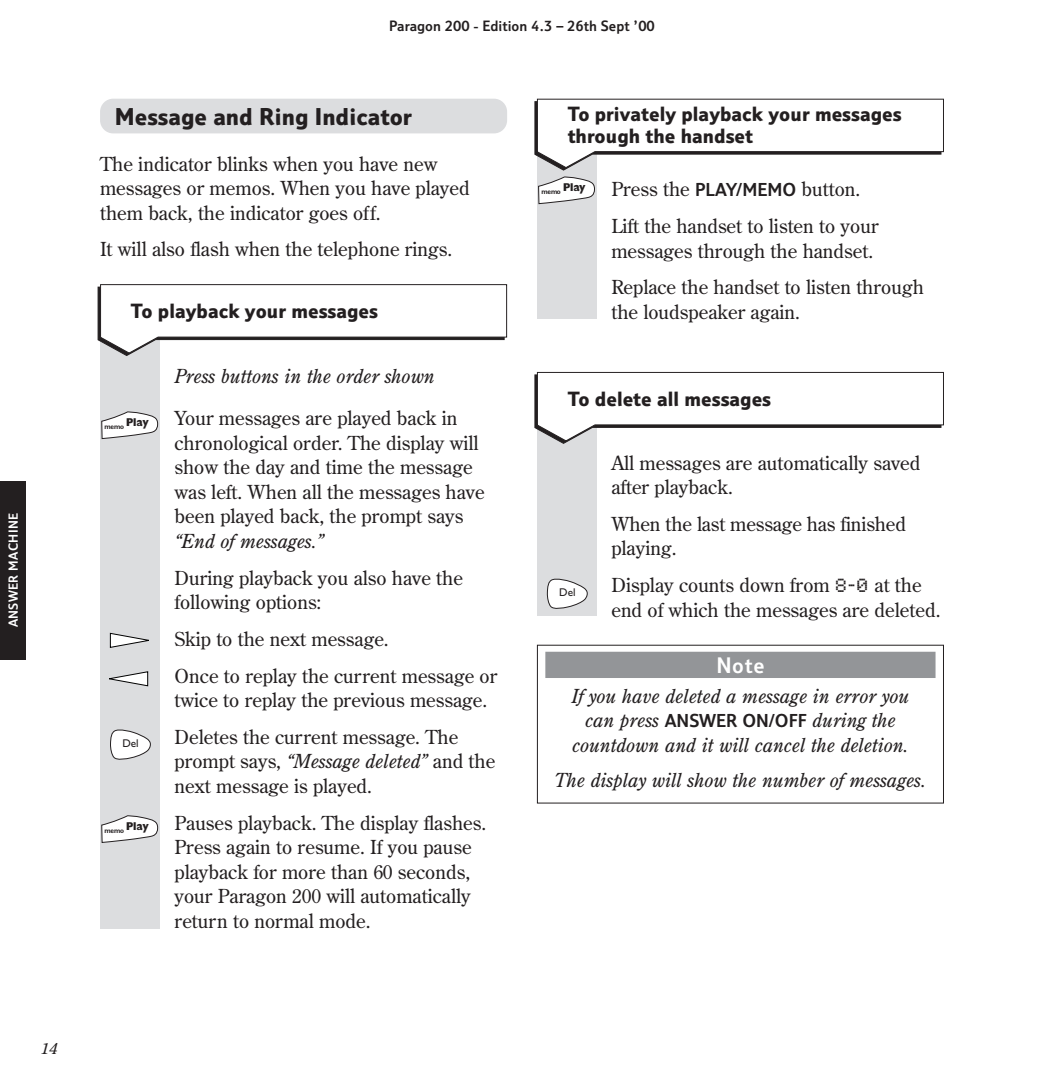
<style>
.page{position:relative;width:1042px;height:1091px;background:#fff}
.page>*{position:absolute;margin:0;border:0;box-sizing:border-box;transform-origin:0 0}
.t1{font:800 22.75px "BT Sans";color:#231f20}
.t2{font:700 21px "BT Sans";color:#fff}
.t3{font:19.25px/24.5px "Century Old Style";color:#231f20}
.t4{font:italic 19.25px/24.5px "Century Old Style";color:#231f20;text-align:center}
.t5{font:800 19.25px/22.8px "BT Sans";color:#231f20}
.t6{font:italic 15.75px "Century Old Style";color:#231f20}
.t7{font:700 14px "BT Sans";color:#231f20}
.t8{font:700 12.25px "BT Sans";letter-spacing:.03em;color:#fff}
.t9{font:11.2px "Gill Sans";color:#231f20}
.t10{font:700 7.35px "Gill Sans";letter-spacing:-.05em;color:#231f20;scale:.88 1}
.s1{font-family:"BT Sans";font-weight:700;font-size:17.5px}
.s2{font-style:italic}
.s3{font-family:"Screen Matrix"}
.s4{font-family:"BT Sans";font-weight:700;font-style:normal;font-size:17.5px}
</style>
<div class="page">
<div style="left:537px;top:405px;width:59px;height:210px;background:#dcdddf"></div>
<svg style="left:534px;top:372px;width:409px;height:72px"></svg>
<div style="left:537px;top:132px;width:59px;height:186px;background:#dcdddf"></div>
<div style="left:100px;top:313px;width:60px;height:615px;background:#dcdddf"></div>
<svg style="left:98px;top:284px;width:409px;height:72px"></svg>
<div style="left:100px;top:99px;width:407px;height:34px;background:#dcdddf;border-radius:13px"></div>
<svg style="left:101px;top:411px;width:57px;height:28px"></svg>
<svg style="left:534px;top:99px;width:409px;height:107px"></svg>
<svg style="left:110px;top:729px;width:41px;height:31px"></svg>
<svg style="left:546px;top:578px;width:41px;height:31px"></svg>
<svg style="left:101px;top:815px;width:57px;height:27px"></svg>
<svg style="left:109px;top:632px;width:40px;height:16px"></svg>
<svg style="left:109px;top:671px;width:39px;height:15px"></svg>
<div style="left:545px;top:651px;width:390px;height:27px;background:#939598"></div>
<div style="left:0;top:481px;width:26px;height:178px;background:#231f20"></div>
<p class="t8" style="left:9px;top:627px;width:116px;rotate:-90deg">ANSWER MACHINE</p>
<p class="t7" style="left:389px;top:20px;width:267px">Paragon 200 - Edition 4.3 – 26th Sept ’00</p>
<p class="t1" style="left:115px;top:108px;width:298px">Message and Ring Indicator</p>
<p class="t3" style="left:100px;top:153px;width:371px">The indicator blinks when you have new messages or memos. When you have played them back, the indicator goes off.</p>
<p class="t3" style="left:100px;top:238px;width:354px">It will also flash when the telephone rings.</p>
<p class="t5" style="left:567px;top:104px;width:335px">To privately playback your messages through the handset</p>
<p class="t3" style="left:611px;top:172px;width:269px;line-height:36.8px">Press the <span class="s1">PLAY/MEMO</span> button.<br>Lift the handset to listen to your</p>
<p class="t3" style="left:611px;top:234px;width:314px;line-height:36.8px">messages through the handset.<br>Replace the handset to listen through</p>
<p class="t10" style="left:541px;top:189px;width:52px">memo <sup>Play</sup></p>
<p class="t5" style="left:131px;top:301px;width:249px">To playback your messages</p>
<p class="t3" style="left:611px;top:301px;width:190px">the loudspeaker again.</p>
<p class="t10" style="left:105px;top:424px;width:52px">memo <sup>Play</sup></p>
<p class="t9" style="left:122px;top:739px;width:18px">Del</p>
<p class="t10" style="left:105px;top:828px;width:52px">memo <sup>Play</sup></p>
<p class="t4" style="left:174px;top:365px;width:262px">Press buttons in the order shown</p>
<p class="t3" style="left:174px;top:407px;width:311px">Your messages are played back in chronological order. The display will show the day and time the message was left. When all the messages have been played back, the prompt says</p>
<p class="t4" style="left:174px;top:530px;width:151px">“End of messages.”</p>
<p class="t3" style="left:174px;top:566px;width:290px">During playback you also have the following options:</p>
<p class="t3" style="left:174px;top:622px;width:324px;line-height:36.8px">Skip to the next message.<br>Once to replay the current message or</p>
<p class="t3" style="left:174px;top:683px;width:314px;line-height:36.8px">twice to replay the previous message.<br>Deletes the current message. The</p>
<p class="t3" style="left:174px;top:750px;width:322px">prompt says, <span class="s2">“Message deleted”</span> and the next message is played.</p>
<p class="t3" style="left:174px;top:811px;width:313px">Pauses playback. The display flashes.<br>Press again to resume. If you pause playback for more than 60 seconds, your Paragon 200 will automatically return to normal mode.</p>
<p class="t5" style="left:567px;top:389px;width:205px">To delete all messages</p>
<p class="t9" style="left:559px;top:588px;width:18px">Del</p>
<p class="t3" style="left:611px;top:451px;width:310px">All messages are automatically saved after playback.</p>
<p class="t3" style="left:611px;top:513px;width:296px">When the last message has finished playing.</p>
<p class="t3" style="left:611px;top:574px;width:330px">Display counts down from <span class="s3">8-0</span> at the end of which the messages are deleted.</p>
<p class="t2" style="left:716px;top:657px;width:49px">Note</p>
<p class="t4" style="left:571px;top:685px;width:339px">If you have deleted a message in error you can press <span class="s4">ANSWER ON/OFF</span> during the countdown and it will cancel the deletion.</p>
<p class="t4" style="left:554px;top:769px;width:373px">The display will show the number of messages.</p>
<p class="t6" style="left:40px;top:1042px;width:19px">14</p>
</div>
